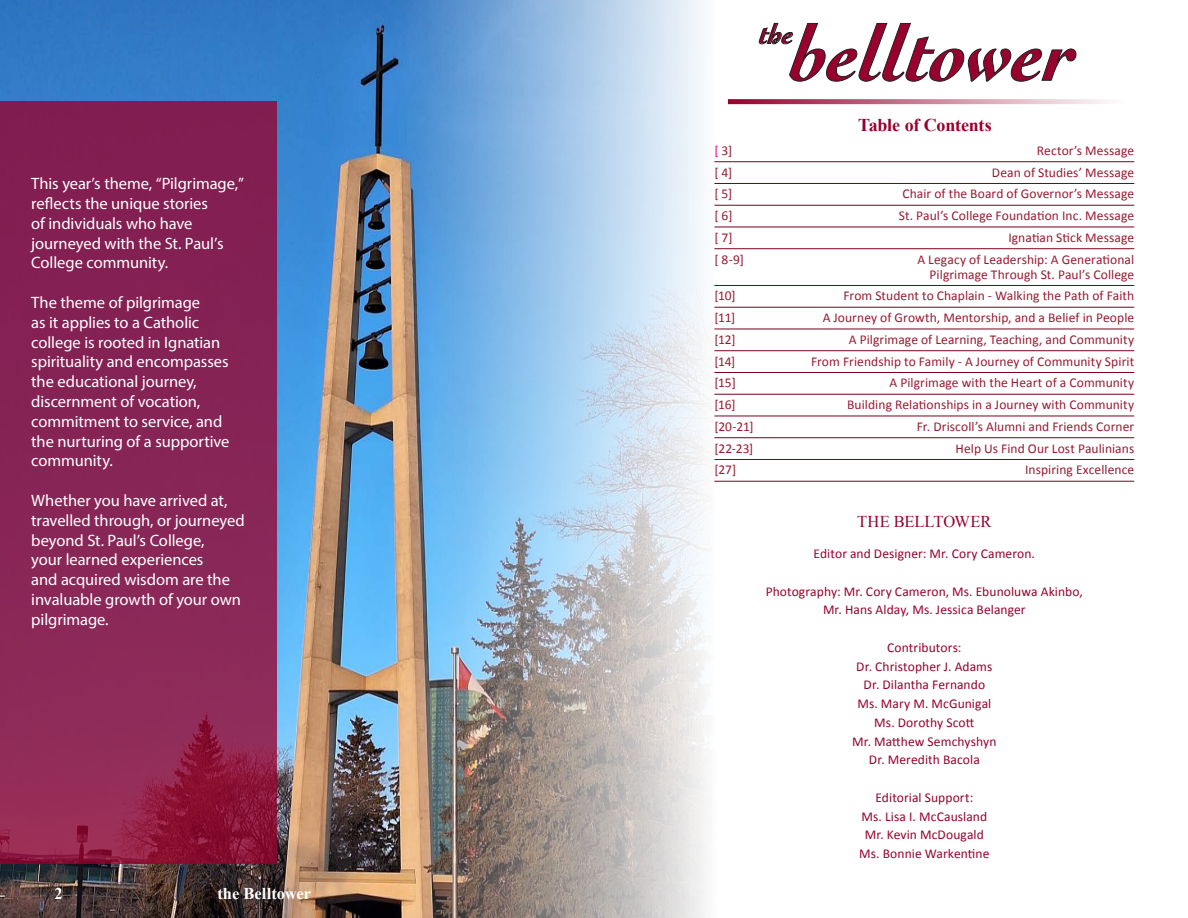
<style>
.page{position:relative;width:1188px;height:918px;background:#fff}
.page>*{position:absolute;margin:0;border:0;box-sizing:border-box;transform-origin:0 0}
.t1{font:italic 700 79.8px "Cochin";color:#98012d}
.t2{font:italic 700 28.2px "Cochin";color:#98012d}
.t3{font:700 18px "Times New Roman";letter-spacing:-.01em;color:#98012d}
.t4{font:16.5px/19.8px "Myriad Pro";letter-spacing:-.005em;color:#fff}
.t5{font:700 16.5px "Times New Roman";color:#fff}
.t6{font:16.5px "Times New Roman";letter-spacing:-.005em;color:#98012d}
.Body{font:13.5px/15px "Calibri";letter-spacing:.005em;color:#981a31;text-align:right}
.Body-2{font:13.5px "Calibri";letter-spacing:.005em;color:#98012d}
.s1{color:#ed028c}
</style>
<div class="page">
<img style="left:0;top:0;width:706px;height:918px">
<svg style="left:728px;top:99px;width:379px;height:5px;background:#ca7f95"></svg>
<hr style="left:714px;top:161px;width:420px;height:1px;background:#79001d">
<hr style="left:714px;top:183px;width:420px;height:1px;background:#79001d">
<hr style="left:714px;top:205px;width:420px;height:1px;background:#79001d">
<hr style="left:714px;top:227px;width:420px;height:1px;background:#79001d">
<hr style="left:714px;top:248px;width:420px;height:1px;background:#79001d">
<hr style="left:714px;top:285px;width:420px;height:1px;background:#79001d">
<hr style="left:714px;top:307px;width:420px;height:1px;background:#79001d">
<hr style="left:714px;top:329px;width:420px;height:1px;background:#79001d">
<hr style="left:714px;top:350px;width:420px;height:1px;background:#79001d">
<hr style="left:714px;top:372px;width:420px;height:1px;background:#79001d">
<hr style="left:714px;top:394px;width:420px;height:1px;background:#79001d">
<hr style="left:714px;top:416px;width:420px;height:1px;background:#79001d">
<hr style="left:714px;top:437px;width:420px;height:1px;background:#79001d">
<hr style="left:714px;top:459px;width:420px;height:1px;background:#79001d">
<hr style="left:714px;top:481px;width:420px;height:1px;background:#79001d">
<svg style="left:0;top:102px;width:276px;height:762px;background:#882352"></svg>
<p class="t4" style="left:31px;top:173px;width:214px">This year’s theme, “Pilgrimage,” reflects the unique stories<br>of individuals who have journeyed with the St. Paul’s<br>College community.</p>
<p class="t4" style="left:31px;top:292px;width:200px">The theme of pilgrimage<br>as it applies to a Catholic college is rooted in Ignatian spirituality and encompasses the educational journey, discernment of vocation, commitment to service, and the nurturing of a supportive community.</p>
<p class="t4" style="left:31px;top:490px;width:215px">Whether you have arrived at, travelled through, or journeyed beyond St. Paul’s College,<br>your learned experiences<br>and acquired wisdom are the invaluable growth of your own pilgrimage.</p>
<p class="t5" style="left:55px;top:882px;width:10px">2</p>
<p class="t5" style="left:218px;top:882px;width:95px">the Belltower</p>
<p class="t1" style="left:791px;top:0;width:287px">belltower</p>
<p class="t2" style="left:759px;top:15px;width:35px">the</p>
<p class="t3" style="left:858px;top:113px;width:135px">Table of Contents</p>
<p class="Body" style="left:714px;top:142px;width:19px"><span class="s1">[</span> 3]</p>
<p class="Body" style="left:1037px;top:142px;width:99px">Rector’s Message</p>
<p class="Body" style="left:714px;top:164px;width:19px">[ 4]</p>
<p class="Body" style="left:992px;top:164px;width:144px">Dean of Studies’ Message</p>
<p class="Body" style="left:714px;top:186px;width:20px">[ 5]</p>
<p class="Body" style="left:903px;top:186px;width:233px">Chair of the Board of Governor’s Message</p>
<p class="Body" style="left:714px;top:208px;width:20px">[ 6]</p>
<p class="Body" style="left:899px;top:208px;width:237px">St. Paul’s College Foundation Inc. Message</p>
<p class="Body" style="left:714px;top:229px;width:20px">[ 7]</p>
<p class="Body" style="left:1008px;top:229px;width:127px">Ignatian Stick Message</p>
<p class="Body" style="left:714px;top:251px;width:31px">[ 8-9]</p>
<p class="Body" style="left:917px;top:251px;width:218px">A Legacy of Leadership: A Generational<br>Pilgrimage Through St. Paul’s College</p>
<p class="Body" style="left:714px;top:288px;width:23px">[10]</p>
<p class="Body" style="left:843px;top:288px;width:292px">From Student to Chaplain - Walking the Path of Faith</p>
<p class="Body" style="left:714px;top:310px;width:22px">[11]</p>
<p class="Body" style="left:823px;top:310px;width:313px">A Journey of Growth, Mentorship, and a Belief in People</p>
<p class="Body" style="left:714px;top:331px;width:23px">[12]</p>
<p class="Body" style="left:849px;top:331px;width:287px">A Pilgrimage of Learning, Teaching, and Community</p>
<p class="Body" style="left:714px;top:353px;width:22px">[14]</p>
<p class="Body" style="left:811px;top:353px;width:325px">From Friendship to Family - A Journey of Community Spirit</p>
<p class="Body" style="left:714px;top:375px;width:23px">[15]</p>
<p class="Body" style="left:890px;top:375px;width:246px">A Pilgrimage with the Heart of a Community</p>
<p class="Body" style="left:714px;top:397px;width:23px">[16]</p>
<p class="Body" style="left:847px;top:397px;width:289px">Building Relationships in a Journey with Community</p>
<p class="Body" style="left:714px;top:418px;width:41px">[20-21]</p>
<p class="Body" style="left:917px;top:418px;width:219px">Fr. Driscoll’s Alumni and Friends Corner</p>
<p class="Body" style="left:714px;top:440px;width:40px">[22-23]</p>
<p class="Body" style="left:956px;top:440px;width:180px">Help Us Find Our Lost Paulinians</p>
<p class="Body" style="left:714px;top:462px;width:23px">[27]</p>
<p class="Body" style="left:1025px;top:462px;width:111px">Inspiring Excellence</p>
<p class="t6" style="left:857px;top:511px;width:136px">THE BELLTOWER</p>
<p class="Body-2" style="left:814px;top:544px;width:223px">Editor and Designer: Mr. Cory Cameron.</p>
<p class="Body-2" style="left:766px;top:582px;width:319px">Photography: Mr. Cory Cameron, Ms. Ebunoluwa Akinbo,</p>
<p class="Body-2" style="left:823px;top:600px;width:204px">Mr. Hans Alday, Ms. Jessica Belanger</p>
<p class="Body-2" style="left:887px;top:638px;width:76px">Contributors:</p>
<p class="Body-2" style="left:856px;top:657px;width:138px">Dr. Christopher J. Adams</p>
<p class="Body-2" style="left:864px;top:675px;width:123px">Dr. Dilantha Fernando</p>
<p class="Body-2" style="left:857px;top:694px;width:135px">Ms. Mary M. McGunigal</p>
<p class="Body-2" style="left:874px;top:713px;width:102px">Ms. Dorothy Scott</p>
<p class="Body-2" style="left:852px;top:732px;width:146px">Mr. Matthew Semchyshyn</p>
<p class="Body-2" style="left:869px;top:750px;width:112px">Dr. Meredith Bacola</p>
<p class="Body-2" style="left:875px;top:788px;width:99px">Editorial Support:</p>
<p class="Body-2" style="left:862px;top:807px;width:127px">Ms. Lisa I. McCausland</p>
<p class="Body-2" style="left:865px;top:825px;width:121px">Mr. Kevin McDougald</p>
<p class="Body-2" style="left:859px;top:844px;width:132px">Ms. Bonnie Warkentine</p>
</div>
